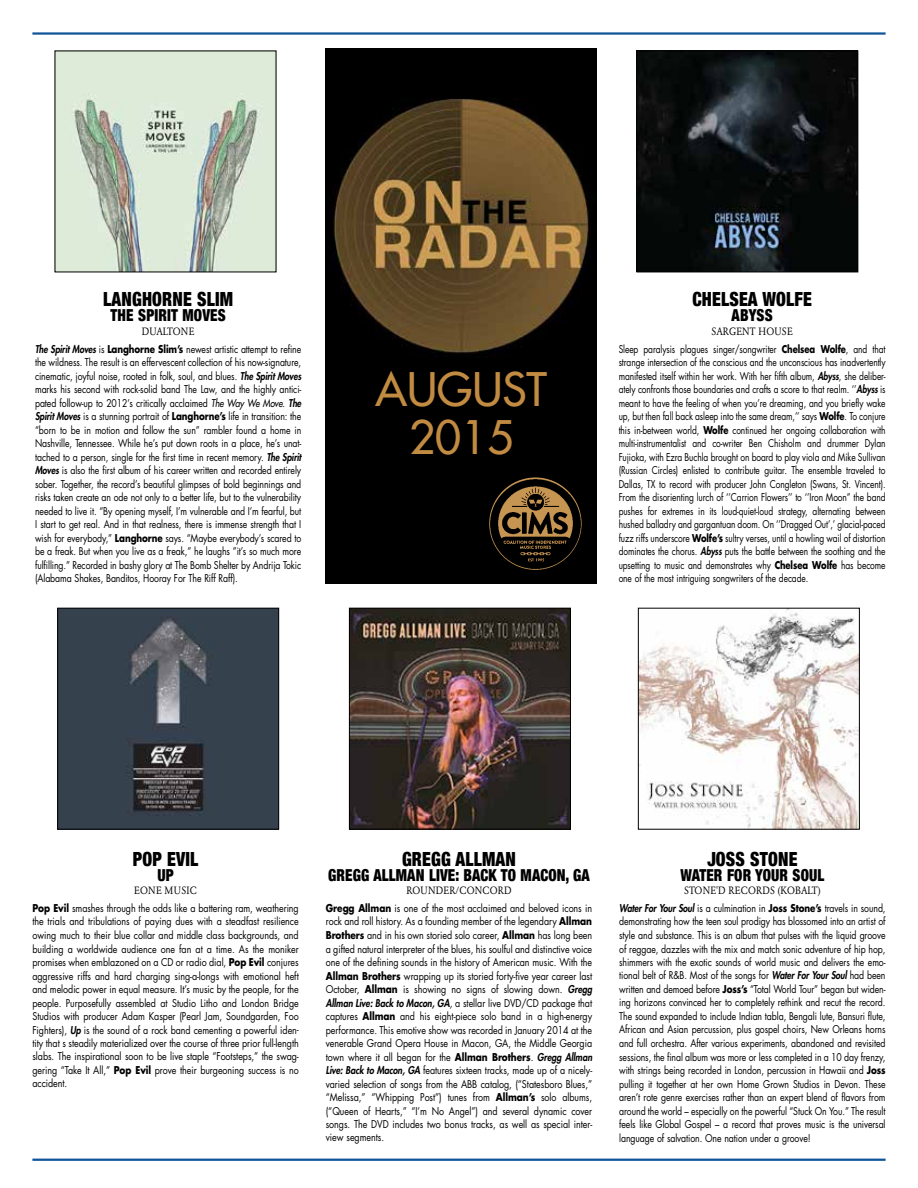
<style>
.page{position:relative;width:918px;height:1188px;background:#fff}
.page>*{position:absolute;margin:0;border:0;box-sizing:border-box;transform-origin:0 0}
.t1{font:45px/48px "Futura";color:#c28b42;text-align:center}
.t2{font:900 condensed 19.5px "Helvetica Neue";letter-spacing:.01em;color:#000;scale:.9 1}
.t3{font:900 condensed 16.5px "Helvetica Neue";letter-spacing:.01em;color:#000;scale:.9 1}
.t4{font:10.5px/13.5px "Futura";letter-spacing:-.01em;color:#000;text-align:justify;scale:.83 1}
.t5{font:10.5px/13.5px "Futura";letter-spacing:-.01em;color:#000;text-align:justify;scale:.85 1}
.t6{font:10.5px/13.5px "Futura";letter-spacing:-.01em;color:#000;text-align:justify;scale:.8 1}
.t7{font:10.5px "Garamond BE";letter-spacing:.02em;color:#000;scale:.9 1}
.t8{font:10.5px "Garamond BE";color:#000;scale:.9 1}
.s1{font-weight:800;font-style:italic}
.s2{font-weight:700}
.s3{font-style:italic}
</style>
<div class="page">
<hr style="left:32px;top:1159px;width:854px;height:2px;background:#0f5399">
<hr style="left:32px;top:32px;width:854px;height:3px;background:#0f5399">
<div style="left:326px;top:49px;width:271px;height:535px;background:#000"></div>
<img style="left:332px;top:98px;width:259px;height:256px">
<img style="left:490px;top:478px;width:91px;height:91px">
<img style="left:640px;top:612px;width:218px;height:216px">
<div style="left:638px;top:608px;width:222px;height:222px;border:1px solid #000"></div>
<img style="left:351px;top:610px;width:218px;height:217px">
<div style="left:349px;top:608px;width:222px;height:221px;border:1px solid #000"></div>
<img style="left:59px;top:610px;width:218px;height:217px">
<div style="left:57px;top:608px;width:222px;height:221px;border:1px solid #000"></div>
<img style="left:639px;top:53px;width:217px;height:217px">
<div style="left:637px;top:51px;width:221px;height:221px;border:1px solid #000"></div>
<img style="left:57px;top:53px;width:217px;height:217px">
<h2 class="t2" style="left:103px;top:283px;width:146px">LANGHORNE SLIM</h2>
<h3 class="t3" style="left:111px;top:302px;width:130px">THE SPIRIT MOVES</h3>
<p class="t8" style="left:142px;top:325px;width:60px">DUALTONE</p>
<p class="t4" style="left:35px;top:342px;width:322px"><span class="s1">The Spirit Moves</span> is <span class="s2">Langhorne Slim’s</span> newest artistic attempt to refine the wildness. The result is an effervescent collection of his now-signature, cinematic, joyful noise, rooted in folk, soul, and blues. <span class="s1">The Spirit Moves </span>marks his second with rock-solid band The Law, and the highly antici&shy;pated follow-up to 2012’s critically acclaimed <span class="s3">The Way We Move</span>. <span class="s1">The Spirit Moves</span> is a stunning portrait of <span class="s2">Langhorne’s</span> life in transition: the “born to be in motion and follow the sun” rambler found a home in Nashville, Tennessee. While he’s put down roots in a place, he’s unat&shy;tached to a person, single for the first time in recent memory. <span class="s1">The Spirit Moves</span> is also the first album of his career written and recorded entirely sober. Together, the record’s beautiful glimpses of bold beginnings and risks taken create an ode not only to a better life, but to the vulnerability needed to live it. “By opening myself, I’m vulnerable and I’m fearful, but I start to get real. And in that realness, there is immense strength that I wish for everybody,” <span class="s2">Langhorne</span> says. “Maybe everybody’s scared to be a freak. But when you live as a freak,” he laughs ”it’s so much more fulfilling.” Recorded in bashy glory at The Bomb Shelter by Andrija Tokic (Alabama Shakes, Banditos, Hooray For The Riff Raff).</p>
<h1 class="t1" style="left:376px;top:365px;width:173px">AUGUST<br>2015</h1>
<h2 class="t2" style="left:692px;top:283px;width:134px">CHELSEA WOLFE</h2>
<h3 class="t3" style="left:732px;top:302px;width:47px">ABYSS</h3>
<p class="t7" style="left:712px;top:325px;width:92px">SARGENT HOUSE</p>
<p class="t6" style="left:619px;top:342px;width:335px">Sleep paralysis plagues singer/songwriter <span class="s2">Chelsea Wolfe</span>, and that strange intersection of the conscious and the unconscious has inadvertently manifested itself within her work. With her fifth album, <span class="s1">Abyss</span>, she deliber&shy;ately confronts those boundaries and crafts a score to that realm. ‘’<span class="s1">Abyss</span> is meant to have the feeling of when you’re dreaming, and you briefly wake up, but then fall back asleep into the same dream,’’ says <span class="s2">Wolfe</span>. To conjure this in-between world, <span class="s2">Wolfe</span> continued her ongoing collaboration with multi-instrumentalist and co-writer Ben Chisholm and drummer Dylan Fujioka, with Ezra Buchla brought on board to play viola and Mike Sullivan (Russian Circles) enlisted to contribute guitar. The ensemble traveled to Dallas, TX to record with producer John Congleton (Swans, St. Vincent).<br>From the disorienting lurch of ‘’Carrion Flowers’’ to ‘’Iron Moon” the band pushes for extremes in its loud-quiet-loud strategy, alternating between hushed balladry and gargantuan doom. On ‘’Dragged Out’,’ glacial-paced fuzz riffs underscore <span class="s2">Wolfe’s</span> sultry verses, until a howling wail of distortion dominates the chorus. <span class="s1">Abyss</span> puts the battle between the soothing and the upsetting to music and demonstrates why <span class="s2">Chelsea Wolfe</span> has become one of the most intriguing songwriters of the decade.</p>
<h2 class="t2" style="left:133px;top:843px;width:74px">POP EVIL</h2>
<h3 class="t3" style="left:157px;top:861px;width:20px">UP</h3>
<p class="t7" style="left:134px;top:884px;width:71px">EONE MUSIC</p>
<p class="t5" style="left:32px;top:901px;width:315px"><span class="s2">Pop Evil</span> smashes through the odds like a battering ram, weathering the trials and tribulations of paying dues with a steadfast resilience owing much to their blue collar and middle class backgrounds, and building a worldwide audience one fan at a time. As the moniker promises when emblazoned on a CD or radio dial, <span class="s2">Pop Evil</span> conjures aggressive riffs and hard charging sing-a-longs with emotional heft and melodic power in equal measure. It’s music by the people, for the people. Purposefully assembled at Studio Litho and London Bridge Studios with producer Adam Kasper (Pearl Jam, Soundgarden, Foo Fighters), <span class="s1">Up</span> is the sound of a rock band cementing a powerful iden&shy;tity that s steadily materialized over the course of three prior full-length slabs. The inspirational soon to be live staple “Footsteps,” the swag&shy;gering “Take It All,” <span class="s2">Pop Evil</span> prove their burgeoning success is no accident.</p>
<h2 class="t2" style="left:402px;top:843px;width:128px">GREGG ALLMAN</h2>
<h3 class="t3" style="left:328px;top:861px;width:292px">GREGG ALLMAN LIVE: BACK TO MACON, GA</h3>
<p class="t7" style="left:406px;top:884px;width:118px">ROUNDER/CONCORD</p>
<p class="t5" style="left:326px;top:901px;width:315px"><span class="s2">Gregg Allman</span> is one of the most acclaimed and beloved icons in rock and roll history. As a founding member of the legendary <span class="s2">Allman Brothers</span> and in his own storied solo career, <span class="s2">Allman</span> has long been a gifted natural interpreter of the blues, his soulful and distinctive voice one of the defining sounds in the history of American music. With the <span class="s2">Allman Brothers</span> wrapping up its storied forty-five year career last October, <span class="s2">Allman</span> is showing no signs of slowing down. <span class="s1">Gregg Allman Live: Back to Macon, GA</span><span class="s3">,</span> a stellar live DVD/CD package that captures <span class="s2">Allman</span> and his eight-piece solo band in a high-energy performance. This emotive show was recorded in January 2014 at the venerable Grand Opera House in Macon, GA, the Middle Georgia town where it all began for the <span class="s2">Allman Brothers</span>. <span class="s1">Gregg Allman Live: Back to Macon, GA</span> features sixteen tracks, made up of a nicely&shy;varied selection of songs from the ABB catalog, (“Statesboro Blues,” “Melissa,” “Whipping Post”) tunes from <span class="s2">Allman’s</span> solo albums, (“Queen of Hearts,” “I’m No Angel”) and several dynamic cover songs. The DVD includes two bonus tracks, as well as special inter&shy;view segments.</p>
<h2 class="t2" style="left:707px;top:843px;width:102px">JOSS STONE</h2>
<h3 class="t3" style="left:680px;top:861px;width:161px">WATER FOR YOUR SOUL</h3>
<p class="t7" style="left:684px;top:884px;width:153px">STONE'D RECORDS (KOBALT)</p>
<p class="t4" style="left:619px;top:901px;width:323px"><span class="s1">Water For Your Soul</span> is a culmination in <span class="s2">Joss Stone’s</span> travels in sound, demonstrating how the teen soul prodigy has blossomed into an artist of style and substance. This is an album that pulses with the liquid groove of reggae, dazzles with the mix and match sonic adventure of hip hop, shimmers with the exotic sounds of world music and delivers the emo&shy;tional belt of R&amp;B. Most of the songs for <span class="s1">Water For Your Soul</span> had been written and demoed before <span class="s2">Joss’s</span> “Total World Tour” began but widen&shy;ing horizons convinced her to completely rethink and recut the record.<br>The sound expanded to include Indian tabla, Bengali lute, Bansuri flute, African and Asian percussion, plus gospel choirs, New Orleans horns and full orchestra. After various experiments, abandoned and revisited sessions, the final album was more or less completed in a 10 day frenzy, with strings being recorded in London, percussion in Hawaii and <span class="s2">Joss </span>pulling it together at her own Home Grown Studios in Devon. These aren’t rote genre exercises rather than an expert blend of flavors from around the world – especially on the powerful “Stuck On You.” The result feels like Global Gospel – a record that proves music is the universal language of salvation. One nation under a groove!</p>
</div>
